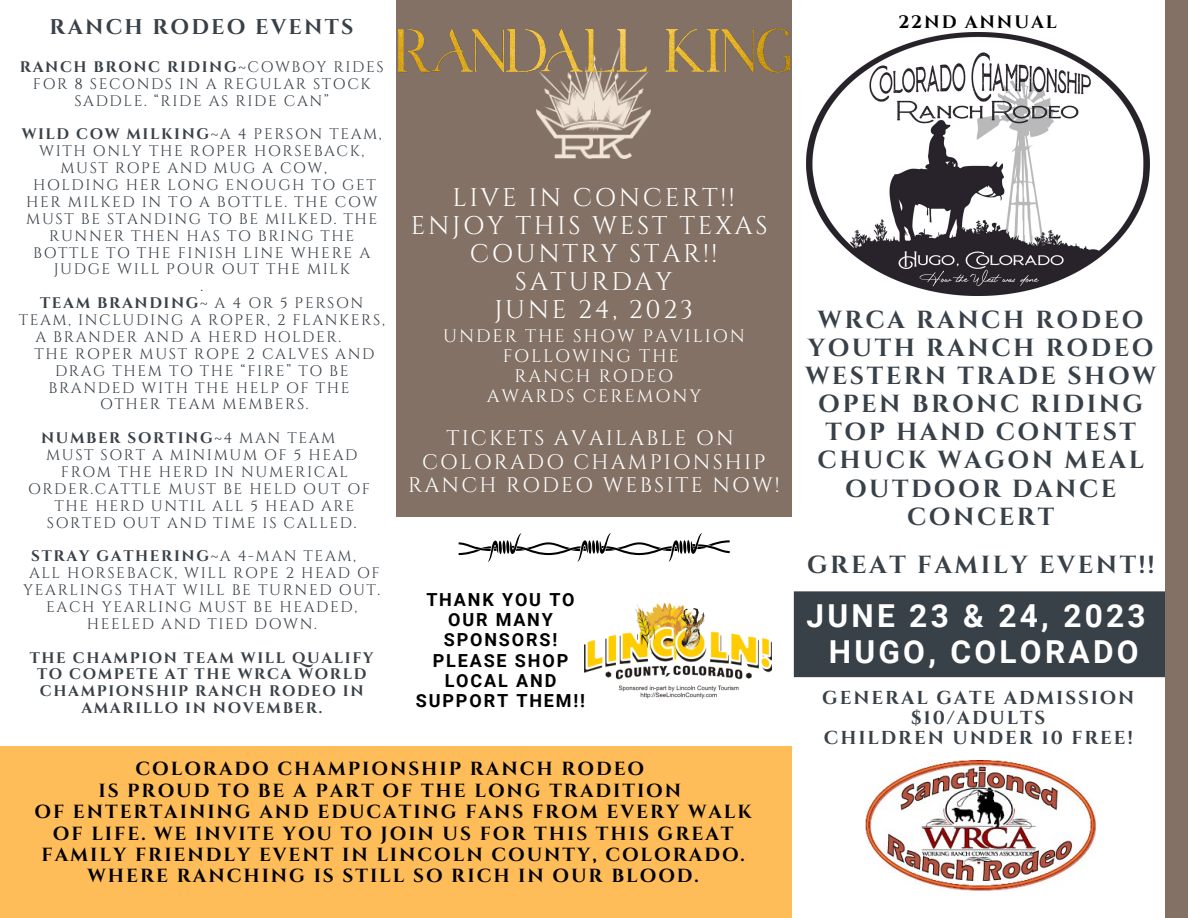
<style>
.page{position:relative;width:1188px;height:918px;background:#fff}
.page>*{position:absolute;margin:0;border:0;box-sizing:border-box;transform-origin:0 0}
.t1{font:700 31.65px/36px "Roboto";letter-spacing:.105em;color:#fff;text-align:center}
.t2{font:25.5px/28.2px "Cinzel";letter-spacing:.105em;color:#fff;text-align:center}
.t3{font:700 24.75px/28.2px "Cinzel";letter-spacing:.105em;color:#384048;text-align:center}
.t4{font:700 21.3px "Cinzel";letter-spacing:.105em;color:#384048}
.t5{font:21px/23.7px "Cinzel";letter-spacing:.105em;color:#fff;text-align:center}
.t6{font:700 18.9px/21.3px "Cinzel";letter-spacing:.105em;color:#000;text-align:center}
.t7{font:700 18.75px/20.2px "Cinzel";letter-spacing:.105em;color:#384048;text-align:center}
.t8{font:700 18px/20.2px "Roboto";letter-spacing:.105em;color:#000;text-align:center}
.t9{font:18px/20.2px "Cinzel";letter-spacing:.105em;color:#fff;text-align:center}
.t10{font:700 18px "Cinzel";letter-spacing:.105em;color:#000}
.t11{font:15.3px/16.8px "Cinzel";letter-spacing:.105em;color:#384048;text-align:center}
.t12{font:700 15.3px/16.8px "Cinzel";letter-spacing:.105em;color:#384048;text-align:center}
.s1{font-weight:700}
.s2{font-weight:400}
</style>
<div class="page">
<div style="left:794px;top:591px;width:371px;height:86px;background:#384048"></div>
<div style="left:1165px;top:0;width:23px;height:918px;background:#837165"></div>
<div style="left:396px;top:0;width:395px;height:516px;background:#837165"></div>
<img style="left:806px;top:33px;width:344px;height:263px">
<div style="left:0;top:746px;width:792px;height:172px;background:#ffbd59"></div>
<img style="left:537px;top:73px;width:114px;height:85px">
<img style="left:399px;top:29px;width:390px;height:44px">
<img style="left:865px;top:761px;width:231px;height:129px">
<img style="left:585px;top:604px;width:186px;height:94px">
<svg style="left:459px;top:533px;width:271px;height:29px"></svg>
<h3 class="t4" style="left:50px;top:13px;width:305px">RANCH RODEO EVENTS</h3>
<p class="t11" style="left:20px;top:59px;width:366px"><span class="s1">RANCH BRONC RIDING</span>~COWBOY RIDES<br>FOR 8 SECONDS IN A REGULAR STOCK<br>SADDLE. “RIDE AS RIDE CAN”</p>
<p class="t12" style="left:22px;top:126px;width:362px">WILD COW MILKING<span class="s2">~A 4 PERSON TEAM,</span></p>
<p class="t11" style="left:39px;top:143px;width:326px">WITH ONLY THE ROPER HORSEBACK,</p>
<p class="t11" style="left:60px;top:160px;width:268px">MUST ROPE AND MUG A COW,</p>
<p class="t11" style="left:33px;top:177px;width:344px">HOLDING HER LONG ENOUGH TO GET</p>
<p class="t11" style="left:26px;top:194px;width:353px">HER MILKED IN TO A BOTTLE. THE COW</p>
<p class="t11" style="left:26px;top:211px;width:353px">MUST BE STANDING TO BE MILKED. THE</p>
<p class="t11" style="left:49px;top:228px;width:307px">RUNNER THEN HAS TO BRING THE</p>
<p class="t11" style="left:33px;top:245px;width:339px">BOTTLE TO THE FINISH LINE WHERE A</p>
<p class="t11" style="left:54px;top:261px;width:298px">JUDGE WILL POUR OUT THE MILK</p>
<p class="t11" style="left:200px;top:278px;width:4px">.</p>
<p class="t12" style="left:40px;top:295px;width:325px">TEAM BRANDING<span class="s2">~ A 4 OR 5 PERSON</span></p>
<p class="t11" style="left:19px;top:312px;width:368px">TEAM, INCLUDING A ROPER, 2 FLANKERS,</p>
<p class="t11" style="left:35px;top:329px;width:307px">A BRANDER AND A HERD HOLDER.</p>
<p class="t11" style="left:34px;top:346px;width:342px">THE ROPER MUST ROPE 2 CALVES AND</p>
<p class="t11" style="left:55px;top:363px;width:295px">DRAG THEM TO THE “FIRE” TO BE</p>
<p class="t11" style="left:49px;top:380px;width:303px">BRANDED WITH THE HELP OF THE</p>
<p class="t11" style="left:100px;top:396px;width:210px">OTHER TEAM MEMBERS.</p>
<p class="t12" style="left:41px;top:430px;width:296px">NUMBER SORTING<span class="s2">~4 MAN TEAM</span></p>
<p class="t11" style="left:46px;top:447px;width:313px">MUST SORT A MINIMUM OF 5 HEAD</p>
<p class="t11" style="left:61px;top:464px;width:289px">FROM THE HERD IN NUMERICAL</p>
<p class="t11" style="left:28px;top:481px;width:344px">ORDER.CATTLE MUST BE HELD OUT OF</p>
<p class="t11" style="left:55px;top:498px;width:301px">THE HERD UNTIL ALL 5 HEAD ARE</p>
<p class="t11" style="left:47px;top:515px;width:311px">SORTED OUT AND TIME IS CALLED.</p>
<p class="t12" style="left:31px;top:548px;width:326px">STRAY GATHERING<span class="s2">~A 4-MAN TEAM,</span></p>
<p class="t11" style="left:29px;top:565px;width:352px">ALL HORSEBACK, WILL ROPE 2 HEAD OF</p>
<p class="t11" style="left:23px;top:582px;width:359px">YEARLINGS THAT WILL BE TURNED OUT.</p>
<p class="t11" style="left:46px;top:599px;width:313px">EACH YEARLING MUST BE HEADED,</p>
<p class="t11" style="left:87px;top:616px;width:232px">HEELED AND TIED DOWN.</p>
<p class="t12" style="left:30px;top:650px;width:345px">THE CHAMPION TEAM WILL QUALIFY<br>TO COMPETE AT THE WRCA WORLD<br>CHAMPIONSHIP RANCH RODEO IN<br>AMARILLO IN NOVEMBER.</p>
<h2 class="t2" style="left:411px;top:184px;width:358px">LIVE IN CONCERT!!<br>ENJOY THIS WEST TEXAS<br>COUNTRY STAR!!<br>SATURDAY<br>JUNE 24, 2023</h2>
<p class="t9" style="left:443px;top:326px;width:303px">UNDER THE SHOW PAVILION<br>FOLLOWING THE<br>RANCH RODEO<br>AWARDS CEREMONY</p>
<h3 class="t5" style="left:408px;top:427px;width:373px">TICKETS AVAILABLE ON<br>COLORADO CHAMPIONSHIP<br>RANCH RODEO WEBSITE NOW!</h3>
<p class="t8" style="left:416px;top:590px;width:171px">THANK YOU TO<br>OUR MANY<br>SPONSORS!<br>PLEASE SHOP<br>LOCAL AND<br>SUPPORT THEM!!</p>
<p class="t6" style="left:34px;top:759px;width:719px">COLORADO CHAMPIONSHIP RANCH RODEO<br>IS PROUD TO BE A PART OF THE LONG TRADITION<br>OF ENTERTAINING AND EDUCATING FANS FROM EVERY WALK OF LIFE. WE INVITE YOU TO JOIN US FOR THIS THIS GREAT FAMILY FRIENDLY EVENT IN LINCOLN COUNTY, COLORADO.<br>WHERE RANCHING IS STILL SO RICH IN OUR BLOOD.</p>
<p class="t10" style="left:898px;top:10px;width:160px">22ND ANNUAL</p>
<h3 class="t3" style="left:805px;top:306px;width:352px">WRCA RANCH RODEO<br>YOUTH RANCH RODEO<br>WESTERN TRADE SHOW<br>OPEN BRONC RIDING<br>TOP HAND CONTEST<br>CHUCK WAGON MEAL<br>OUTDOOR DANCE<br>CONCERT</h3>
<h3 class="t3" style="left:807px;top:552px;width:349px">GREAT FAMILY EVENT!!</h3>
<h1 class="t1" style="left:806px;top:598px;width:341px">JUNE 23 &amp; 24, 2023<br>HUGO, COLORADO</h1>
<p class="t7" style="left:822px;top:688px;width:314px">GENERAL GATE ADMISSION $10/ADULTS<br>CHILDREN UNDER 10 FREE!</p>
</div>
